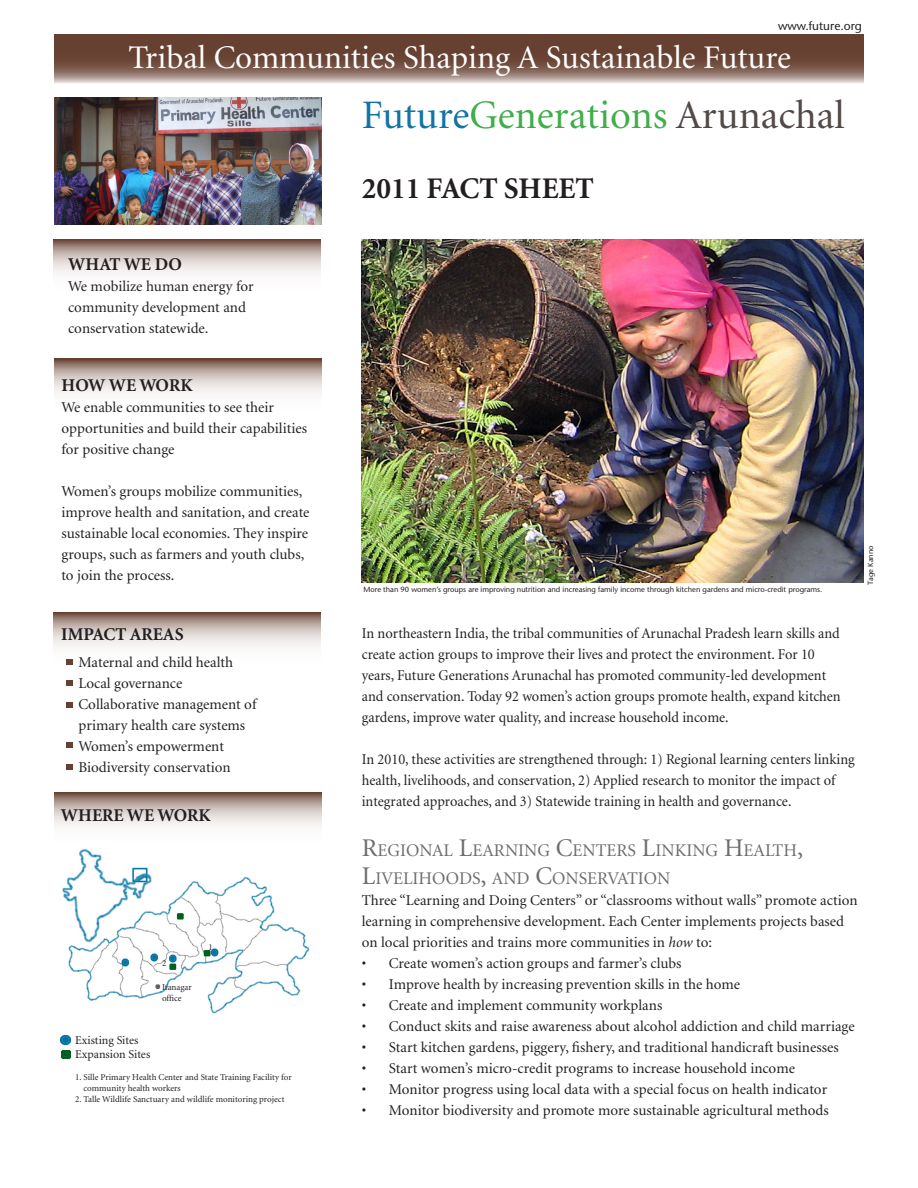
<style>
.page{position:relative;width:918px;height:1188px;background:#fff}
.page>*{position:absolute;margin:0;border:0;box-sizing:border-box;transform-origin:0 0}
.t1{font:40.5px "Minion";color:#40ae49}
.t2{font:33px "Minion";color:#fff}
.t3{font:700 30px "Minion";color:#231f20}
.t4{font:700 18px "Minion";color:#231f20}
.t5{font:17.85px/28.5px "Minion";color:#6c6d70}
.t6{font:15px/21px "Minion";color:#231f20}
.t7{font:15px/21px "Minion";color:#231f20;scale:.96 1}
.t8{font:12px "Minion";color:#231f20}
.t9{font:500 12px "Stone Sans Std";color:#231f20}
.t10{font:9px/10.8px "Minion";color:#231f20}
.t11{font:500 7.5px "Stone Sans Std";color:#231f20}
.s1{color:#1174a5}
.s2{color:#524a47}
.s3{font-size:25.5px}
.s4{font-style:italic}
</style>
<div class="page">
<svg style="left:54px;top:239px;width:267px;height:35px;background:#c5b6b0"></svg>
<svg style="left:54px;top:34px;width:810px;height:49px;background:#7c5c4e"></svg>
<svg style="left:54px;top:359px;width:267px;height:34px;background:#c5b6b0"></svg>
<svg style="left:54px;top:612px;width:267px;height:34px;background:#c4b5af"></svg>
<div style="left:66px;top:659px;width:7px;height:6px;background:#664030"></div>
<div style="left:66px;top:680px;width:7px;height:6px;background:#664030"></div>
<svg style="left:66px;top:702px;width:7px;height:5px"></svg>
<div style="left:66px;top:764px;width:7px;height:6px;background:#664030"></div>
<svg style="left:67px;top:742px;width:6px;height:6px"></svg>
<svg style="left:54px;top:792px;width:267px;height:34px;background:#c4b5af"></svg>
<img style="left:60px;top:848px;width:250px;height:190px">
<svg style="left:61px;top:1035px;width:9px;height:10px"></svg>
<svg style="left:62px;top:1051px;width:8px;height:7px"></svg>
<img style="left:362px;top:239px;width:502px;height:344px">
<img style="left:54px;top:98px;width:267px;height:127px">
<p class="t9" style="left:778px;top:19px;width:85px">www.future.org</p>
<p class="t2" style="left:129px;top:41px;width:664px">Tribal Communities Shaping A Sustainable Future</p>
<p class="t1" style="left:362px;top:95px;width:484px"><span class="s1">Future</span>Generations <span class="s2">Arunachal</span></p>
<p class="t4" style="left:68px;top:255px;width:115px">WHAT WE DO</p>
<p class="t6" style="left:68px;top:276px;width:187px">We mobilize human energy for community development and conservation statewide.</p>
<p class="t4" style="left:62px;top:376px;width:133px">HOW WE WORK</p>
<p class="t6" style="left:62px;top:397px;width:247px">We enable communities to see their opportunities and build their capabilities</p>
<p class="t6" style="left:62px;top:439px;width:114px">for positive change</p>
<p class="t6" style="left:62px;top:481px;width:249px">Women’s groups mobilize communities, improve health and sanitation, and create sustainable local economies. They inspire groups, such as farmers and youth clubs, to join the process.</p>
<p class="t4" style="left:61px;top:625px;width:124px">IMPACT AREAS</p>
<p class="t6" style="left:79px;top:653px;width:156px">Maternal and child health</p>
<p class="t6" style="left:79px;top:674px;width:105px">Local governance</p>
<p class="t6" style="left:79px;top:695px;width:179px">Collaborative management of primary health care systems</p>
<p class="t6" style="left:79px;top:737px;width:147px">Women’s empowerment</p>
<p class="t6" style="left:79px;top:758px;width:154px">Biodiversity conservation</p>
<p class="t4" style="left:61px;top:806px;width:151px">WHERE WE WORK</p>
<p class="t10" style="left:162px;top:958px;width:6px">2</p>
<p class="t10" style="left:162px;top:982px;width:31px">Itanagar office</p>
<p class="t10" style="left:208px;top:942px;width:6px">1</p>
<p class="t8" style="left:75px;top:1034px;width:65px">Existing Sites</p>
<p class="t8" style="left:75px;top:1049px;width:76px">Expansion Sites</p>
<p class="t10" style="left:84px;top:1072px;width:210px;text-indent:-8px">1. Sille Primary Health Center and State Training Facility for community health workers</p>
<p class="t10" style="left:75px;top:1094px;width:211px">2. Talle Wildlife Sanctuary and wildlife monitoring project</p>
<p class="t3" style="left:362px;top:173px;width:233px">2011 FACT SHEET</p>
<p class="t11" style="left:364px;top:585px;width:460px">More than 90 women’s groups are improving nutrition and increasing family income through kitchen gardens and micro-credit programs.</p>
<p class="t11" style="left:866px;top:585px;width:41px;rotate:-90deg">Tage Kanno</p>
<p class="t7" style="left:362px;top:624px;width:500px">In northeastern India, the tribal communities of Arunachal Pradesh learn skills and create action groups to improve their lives and protect the environment. For 10 years, Future Generations Arunachal has promoted community-led development and conservation. Today 92 women’s action groups promote health, expand kitchen gardens, improve water quality, and increase household income.</p>
<p class="t7" style="left:362px;top:750px;width:515px">In 2010, these activities are strengthened through: 1) Regional learning centers linking health, livelihoods, and conservation, 2) Applied research to monitor the impact of integrated approaches, and 3) Statewide training in health and governance.</p>
<p class="t5" style="left:362px;top:836px;width:443px"><span class="s3">R</span>EGIONAL <span class="s3">L</span>EARNING <span class="s3">C</span>ENTERS <span class="s3">L</span>INKING <span class="s3">H</span>EALTH<span class="s3">,<br>L</span>IVELIHOODS<span class="s3">,</span> AND <span class="s3">C</span>ONSERVATION</p>
<p class="t6" style="left:362px;top:891px;width:497px">Three “Learning and Doing Centers” or “classrooms without walls” promote action learning in comprehensive development. Each Center implements projects based on local priorities and trains more communities in <span class="s4">how</span> to:</p>
<p class="t6" style="left:362px;top:954px;width:321px">• Create women’s action groups and farmer’s clubs</p>
<p class="t6" style="left:362px;top:975px;width:380px">• Improve health by increasing prevention skills in the home</p>
<p class="t6" style="left:362px;top:996px;width:302px">• Create and implement community workplans</p>
<p class="t6" style="left:362px;top:1017px;width:494px">• Conduct skits and raise awareness about alcohol addiction and child marriage</p>
<p class="t6" style="left:362px;top:1038px;width:478px">• Start kitchen gardens, piggery, fishery, and traditional handicraft businesses</p>
<p class="t6" style="left:362px;top:1059px;width:435px">• Start women’s micro-credit programs to increase household income</p>
<p class="t6" style="left:362px;top:1080px;width:467px">• Monitor progress using local data with a special focus on health indicator</p>
<p class="t6" style="left:362px;top:1101px;width:469px">• Monitor biodiversity and promote more sustainable agricultural methods</p>
</div>
